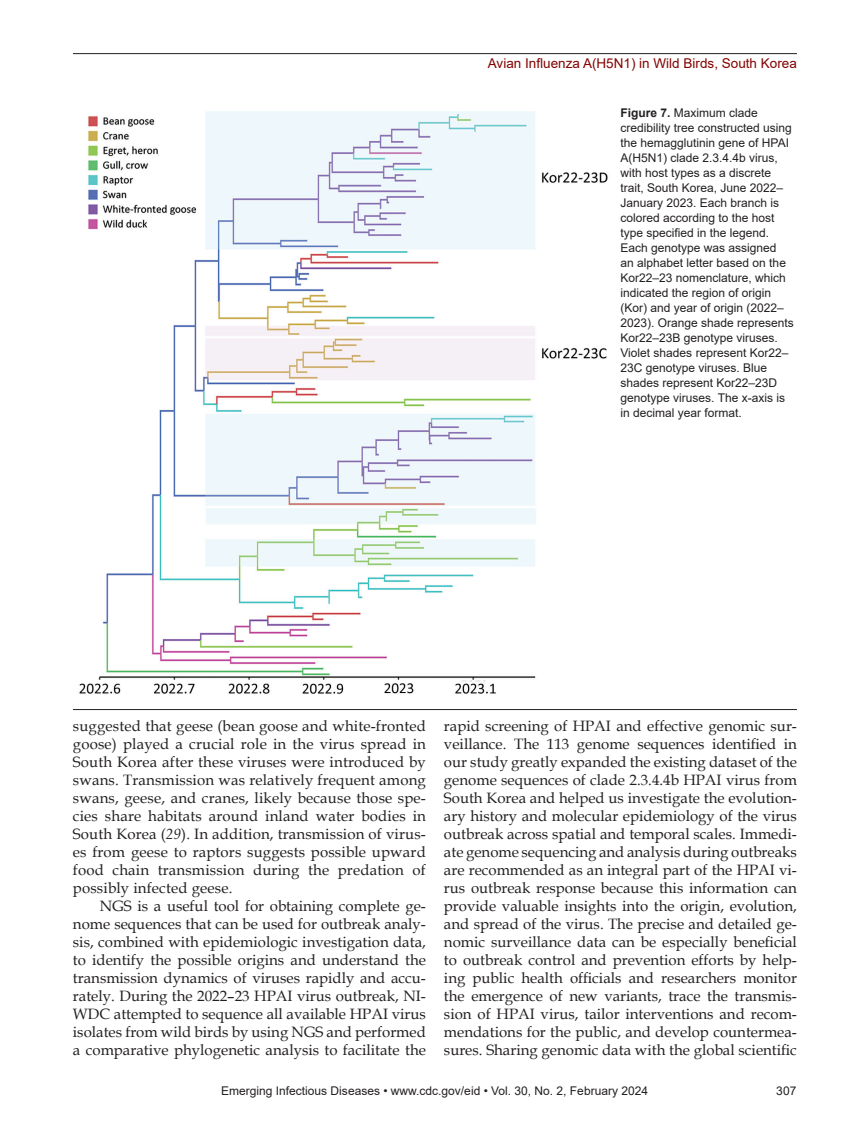
<style>
.page{position:relative;width:851px;height:1134px;background:#fff}
.page>*{position:absolute;margin:0;border:0;box-sizing:border-box;transform-origin:0 0}
.t1{font:15px/18px "Book Antiqua";color:#231f20;text-align:justify}
.t2{font:13.5px "Arial";color:#820301}
.t3{font:12px/15px "Arial";color:#231f20}
.s1{font-weight:700}
.s2{font-style:italic}
</style>
<div class="page">
<hr style="left:73px;top:53px;width:723px;height:1px;background:#231f20">
<img style="left:79px;top:111px;width:529px;height:583px">
<hr style="left:73px;top:709px;width:723px;height:1px;background:#231f20">
<p class="t2" style="left:488px;top:54px;width:310px">Avian Influenza A(H5N1) in Wild Birds, South Korea</p>
<p class="t3" style="left:620px;top:105px;width:175px"><span class="s1">Figure 7.</span> Maximum clade credibility tree constructed using the hemagglutinin gene of HPAI<br>A(H5N1) clade 2.3.4.4b virus, with host types as a discrete trait, South Korea, June 2022–<br>January 2023. Each branch is colored according to the host type specified in the legend.<br>Each genotype was assigned<br>an alphabet letter based on the<br>Kor22–23 nomenclature, which indicated the region of origin (Kor) and year of origin (2022–<br>2023). Orange shade represents<br>Kor22–23B genotype viruses.<br>Violet shades represent Kor22–<br>23C genotype viruses. Blue shades represent Kor22–23D genotype viruses. The x-axis is in decimal year format.</p>
<p class="t1" style="left:444px;top:716px;width:354px">rapid screening of HPAI and effective genomic sur&shy;veillance. The 113 genome sequences identified in our study greatly expanded the existing dataset of the genome sequences of clade 2.3.4.4b HPAI virus from South Korea and helped us investigate the evolution&shy;ary history and molecular epidemiology of the virus outbreak across spatial and temporal scales. Immedi&shy;ate genome sequencing and analysis during outbreaks are recommended as an integral part of the HPAI vi&shy;rus outbreak response because this information can provide valuable insights into the origin, evolution, and spread of the virus. The precise and detailed ge&shy;nomic surveillance data can be especially beneficial to outbreak control and prevention efforts by help&shy;ing public health officials and researchers monitor the emergence of new variants, trace the transmis&shy;sion of HPAI virus, tailor interventions and recom&shy;mendations for the public, and develop countermea&shy;sures. Sharing genomic data with the global scientific</p>
<p class="t3" style="left:221px;top:1084px;width:428px">Emerging Infectious Diseases • www.cdc.gov/eid • Vol. 30, No. 2, February 2024</p>
<p class="t3" style="left:776px;top:1084px;width:22px">307</p>
<p class="t1" style="left:73px;top:716px;width:354px">suggested that geese (bean goose and white-fronted goose) played a crucial role in the virus spread in South Korea after these viruses were introduced by swans. Transmission was relatively frequent among swans, geese, and cranes, likely because those spe&shy;cies share habitats around inland water bodies in South Korea (<span class="s2">29</span>). In addition, transmission of virus&shy;es from geese to raptors suggests possible upward food chain transmission during the predation of possibly infected geese.</p>
<p class="t1" style="left:73px;top:896px;width:354px;text-indent:27px">NGS is a useful tool for obtaining complete ge&shy;nome sequences that can be used for outbreak analy&shy;sis, combined with epidemiologic investigation data, to identify the possible origins and understand the transmission dynamics of viruses rapidly and accu&shy;rately. During the 2022–23 HPAI virus outbreak, NI-WDC attempted to sequence all available HPAI virus isolates from wild birds by using NGS and performed a comparative phylogenetic analysis to facilitate the</p>
</div>
